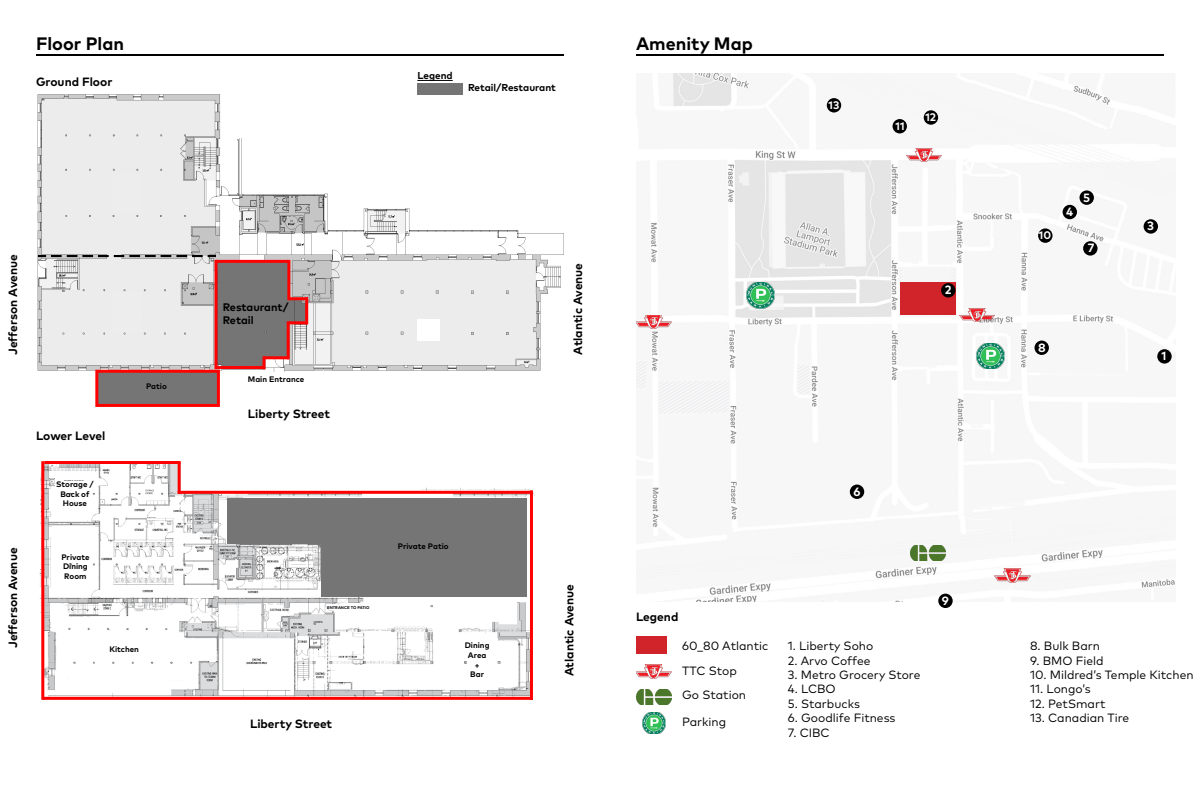
<style>
.page{position:relative;width:1200px;height:800px;background:#fff}
.page>*{position:absolute;margin:0;border:0;box-sizing:border-box;transform-origin:0 0}
.t1{font:700 18px "Mark OT";color:#000}
.t2{font:12px "Mark OT";color:#000}
.t3{font:700 12px "Mark OT";color:#000}
.t4{font:700 12px "Mark OT";color:#fff}
.t5{font:700 11px "Mark OT";letter-spacing:-.005em;color:#000}
.t6{font:700 11px "Mark OT";color:#fff}
.t7{font:700 10px "Mark OT";color:#000}
.t8{font:700 8px/9.6px "Mark OT";color:#000;text-align:center}
.t9{font:700 4px "Mark OT";color:#000}
</style>
<div class="page">
<hr style="left:36px;top:54px;width:528px;height:2px;background:#000">
<img style="left:37px;top:94px;width:527px;height:278px">
<img style="left:39px;top:464px;width:496px;height:233px">
<div style="left:334px;top:126px;width:136px;height:58px;background:#fff"></div>
<div style="left:362px;top:491px;width:91px;height:75px;background:#fff"></div>
<div style="left:114px;top:174px;width:28px;height:38px;background:#ededed"></div>
<div style="left:114px;top:293px;width:28px;height:38px;background:#ededed"></div>
<div style="left:234px;top:290px;width:45px;height:32px;background:#757575"></div>
<div style="left:424px;top:294px;width:25px;height:34px;background:#ececec"></div>
<div style="left:417px;top:83px;width:46px;height:12px;background:#757575"></div>
<hr style="left:417px;top:80px;width:36px;height:1px;background:#000">
<hr style="left:636px;top:54px;width:528px;height:2px;background:#000">
<img style="left:636px;top:73px;width:540px;height:528px">
<div style="left:900px;top:282px;width:56px;height:33px;background:#d1232a"></div>
<img style="left:995px;top:569px;width:35px;height:13px">
<img style="left:959px;top:308px;width:36px;height:14px">
<img style="left:906px;top:148px;width:35px;height:14px">
<img style="left:636px;top:315px;width:35px;height:14px">
<img style="left:910px;top:546px;width:35px;height:15px">
<img style="left:747px;top:282px;width:27px;height:26px">
<img style="left:977px;top:343px;width:27px;height:26px">
<div style="left:636px;top:636px;width:31px;height:18px;background:#d1232a"></div>
<img style="left:636px;top:665px;width:35px;height:13px">
<img style="left:636px;top:689px;width:35px;height:15px">
<img style="left:642px;top:712px;width:23px;height:22px">
<div style="left:941px;top:283px;width:14px;height:15px;background:#000;border-radius:50%"></div>
<div style="left:1144px;top:219px;width:14px;height:15px;background:#000;border-radius:50%"></div>
<div style="left:1063px;top:205px;width:14px;height:14px;background:#000;border-radius:50%"></div>
<div style="left:850px;top:485px;width:14px;height:14px;background:#000;border-radius:50%"></div>
<div style="left:1080px;top:190px;width:14px;height:15px;background:#000;border-radius:50%"></div>
<div style="left:1083px;top:241px;width:15px;height:15px;background:#000;border-radius:50%"></div>
<div style="left:1035px;top:341px;width:14px;height:14px;background:#000;border-radius:50%"></div>
<div style="left:1038px;top:228px;width:15px;height:15px;background:#000;border-radius:50%"></div>
<div style="left:1157px;top:349px;width:15px;height:15px;background:#000;border-radius:50%"></div>
<div style="left:938px;top:594px;width:15px;height:14px;background:#000;border-radius:50%"></div>
<div style="left:827px;top:98px;width:14px;height:14px;background:#000;border-radius:50%"></div>
<div style="left:893px;top:119px;width:14px;height:14px;background:#000;border-radius:50%"></div>
<div style="left:924px;top:110px;width:14px;height:15px;background:#000;border-radius:50%"></div>
<div style="left:417px;top:319px;width:23px;height:21px;background:#fff"></div>
<div style="left:95px;top:370px;width:125px;height:37px;background:#757575;border:3px solid #f00"></div>
<div style="left:227px;top:498px;width:300px;height:45px;background:#757575"></div>
<div style="left:321px;top:543px;width:206px;height:54px;background:#757575"></div>
<hr style="left:216px;top:260px;width:72px;height:3px;background:#f00">
<hr style="left:287px;top:260px;width:3px;height:40px;background:#f00">
<svg style="left:214px;top:260px;width:4px;height:109px"></svg>
<hr style="left:215px;top:366px;width:49px;height:3px;background:#f00">
<hr style="left:289px;top:297px;width:19px;height:3px;background:#f00">
<hr style="left:264px;top:356px;width:25px;height:3px;background:#f00">
<hr style="left:287px;top:321px;width:3px;height:38px;background:#f00">
<svg style="left:262px;top:356px;width:4px;height:13px"></svg>
<hr style="left:305px;top:297px;width:3px;height:27px;background:#f00">
<hr style="left:289px;top:321px;width:19px;height:3px;background:#f00">
<div style="left:485px;top:651px;width:20px;height:6px;background:#fff"></div>
<div style="left:407px;top:667px;width:17px;height:6px;background:#fff"></div>
<div style="left:407px;top:641px;width:17px;height:5px;background:#fff"></div>
<div style="left:393px;top:610px;width:17px;height:6px;background:#fff"></div>
<div style="left:339px;top:616px;width:18px;height:5px;background:#fff"></div>
<div style="left:335px;top:667px;width:26px;height:6px;background:#fff"></div>
<div style="left:331px;top:676px;width:26px;height:6px;background:#fff"></div>
<div style="left:169px;top:666px;width:26px;height:5px;background:#fff"></div>
<div style="left:134px;top:658px;width:15px;height:6px;background:#fff"></div>
<div style="left:128px;top:620px;width:25px;height:5px;background:#fff"></div>
<div style="left:88px;top:620px;width:25px;height:6px;background:#fff"></div>
<div style="left:62px;top:481px;width:26px;height:5px;background:#fff"></div>
<div style="left:66px;top:555px;width:25px;height:6px;background:#fff"></div>
<div style="left:240px;top:618px;width:16px;height:6px;background:#fff"></div>
<div style="left:245px;top:604px;width:16px;height:6px;background:#fff"></div>
<div style="left:219px;top:606px;width:18px;height:20px;background:#fff"></div>
<div style="left:182px;top:503px;width:10px;height:8px;background:#fff"></div>
<div style="left:253px;top:642px;width:15px;height:6px;background:#fff"></div>
<hr style="left:41px;top:461px;width:3px;height:239px;background:#f00">
<hr style="left:530px;top:490px;width:3px;height:210px;background:#f00">
<hr style="left:43px;top:697px;width:490px;height:3px;background:#f00">
<hr style="left:44px;top:461px;width:137px;height:3px;background:#f00">
<hr style="left:178px;top:462px;width:3px;height:32px;background:#f00">
<hr style="left:178px;top:491px;width:355px;height:3px;background:#f00">
<p class="t1" style="left:36px;top:32px;width:90px">Floor Plan</p>
<p class="t3" style="left:36px;top:74px;width:78px">Ground Floor</p>
<p class="t3" style="left:5px;top:355px;width:102px;rotate:-90deg">Jefferson Avenue</p>
<p class="t3" style="left:5px;top:648px;width:102px;rotate:-90deg">Jefferson Avenue</p>
<p class="t3" style="left:36px;top:428px;width:71px">Lower Level</p>
<p class="t8" style="left:56px;top:479px;width:39px">Storage /</p>
<p class="t8" style="left:60px;top:489px;width:31px">Back of<br>House</p>
<p class="t8" style="left:61px;top:552px;width:30px">Private</p>
<p class="t8" style="left:63px;top:562px;width:26px">Dining</p>
<p class="t8" style="left:64px;top:571px;width:24px">Room</p>
<p class="t8" style="left:146px;top:381px;width:22px">Patio</p>
<p class="t8" style="left:109px;top:644px;width:31px">Kitchen</p>
<p class="t7" style="left:417px;top:69px;width:37px">Legend</p>
<p class="t7" style="left:468px;top:81px;width:89px">Retail/Restaurant</p>
<p class="t5" style="left:223px;top:300px;width:67px">Restaurant/</p>
<p class="t5" style="left:223px;top:313px;width:33px">Retail</p>
<p class="t8" style="left:248px;top:374px;width:58px">Main Entrance</p>
<p class="t3" style="left:248px;top:406px;width:84px">Liberty Street</p>
<p class="t9" style="left:327px;top:605px;width:44px">ENTRANCE TO PATIO</p>
<p class="t3" style="left:250px;top:716px;width:84px">Liberty Street</p>
<p class="t8" style="left:398px;top:541px;width:52px">Private Patio</p>
<p class="t8" style="left:465px;top:641px;width:26px">Dining<br>Area</p>
<p class="t8" style="left:475px;top:660px;width:6px">+</p>
<p class="t8" style="left:470px;top:669px;width:15px">Bar</p>
<p class="t3" style="left:570px;top:355px;width:94px;rotate:-90deg">Atlantic Avenue</p>
<p class="t3" style="left:561px;top:676px;width:94px;rotate:-90deg">Atlantic Avenue</p>
<p class="t1" style="left:636px;top:32px;width:118px">Amenity Map</p>
<p class="t6" style="left:829px;top:98px;width:12px">13</p>
<p class="t6" style="left:896px;top:119px;width:11px">11</p>
<p class="t6" style="left:925px;top:110px;width:12px">12</p>
<p class="t4" style="left:945px;top:282px;width:8px">2</p>
<p class="t4" style="left:853px;top:484px;width:9px">6</p>
<p class="t3" style="left:636px;top:609px;width:44px">Legend</p>
<p class="t2" style="left:682px;top:639px;width:88px">60_80 Atlantic</p>
<p class="t2" style="left:682px;top:663px;width:56px">TTC Stop</p>
<p class="t2" style="left:682px;top:688px;width:66px">Go Station</p>
<p class="t2" style="left:682px;top:714px;width:46px">Parking</p>
<p class="t2" style="left:788px;top:639px;width:87px">1. Liberty Soho</p>
<p class="t2" style="left:788px;top:653px;width:84px">2. Arvo Coffee</p>
<p class="t2" style="left:788px;top:667px;width:134px">3. Metro Grocery Store</p>
<p class="t2" style="left:788px;top:682px;width:50px">4. LCBO</p>
<p class="t2" style="left:788px;top:696px;width:74px">5. Starbucks</p>
<p class="t2" style="left:788px;top:711px;width:109px">6. Goodlife Fitness</p>
<p class="t2" style="left:788px;top:725px;width:44px">7. CIBC</p>
<p class="t4" style="left:942px;top:593px;width:9px">9</p>
<p class="t6" style="left:1039px;top:228px;width:14px">10</p>
<p class="t4" style="left:1066px;top:204px;width:9px">4</p>
<p class="t4" style="left:1083px;top:190px;width:8px">5</p>
<p class="t4" style="left:1088px;top:240px;width:8px">7</p>
<p class="t4" style="left:1038px;top:340px;width:9px">8</p>
<p class="t4" style="left:1147px;top:218px;width:8px">3</p>
<p class="t4" style="left:1162px;top:348px;width:6px">1</p>
<p class="t2" style="left:1030px;top:639px;width:71px">8. Bulk Barn</p>
<p class="t2" style="left:1030px;top:653px;width:75px">9. BMO Field</p>
<p class="t2" style="left:1030px;top:667px;width:165px">10. Mildred’s Temple Kitchen</p>
<p class="t2" style="left:1030px;top:682px;width:62px">11. Longo’s</p>
<p class="t2" style="left:1030px;top:696px;width:77px">12. PetSmart</p>
<p class="t2" style="left:1030px;top:711px;width:101px">13. Canadian Tire</p>
</div>
